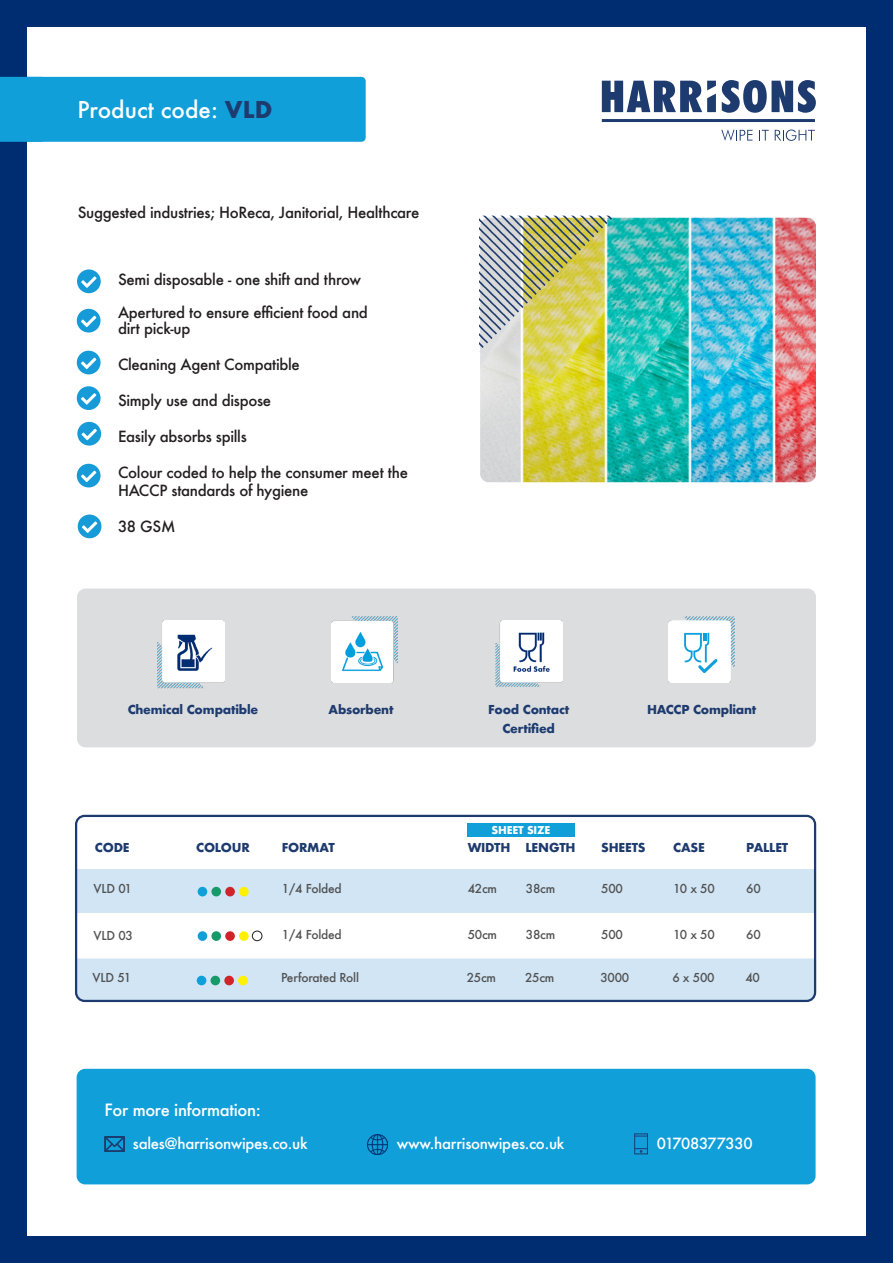
<style>
.page{position:relative;width:893px;height:1263px;background:#fff}
.page>*{position:absolute;margin:0;border:0;box-sizing:border-box;transform-origin:0 0}
.t1{font:500 22.5px "Futura";color:#fff}
.t2{font:500 16.5px "Futura";letter-spacing:-.02em;color:#fff}
.t3{font:500 15px/16.5px "Futura";letter-spacing:-.02em;color:#231f20}
.t4{font:500 15px "Futura";letter-spacing:-.02em;color:#fff}
.t5{font:700 12px "Futura";letter-spacing:-.02em;color:#1e3b6f}
.t6{font:500 12px "Futura";letter-spacing:-.02em;color:#525252}
.t7{font:700 10.5px "Futura";letter-spacing:-.02em;color:#fff}
.s1{font-weight:700;color:#1e3b6f}
</style>
<div class="page">
<div style="left:77px;top:269px;width:24px;height:24px;background:#169bd8;border-radius:50%"></div>
<svg style="left:81px;top:276px;width:16px;height:12px"></svg>
<div style="left:77px;top:309px;width:24px;height:24px;background:#169bd8;border-radius:50%"></div>
<svg style="left:81px;top:316px;width:15px;height:11px"></svg>
<div style="left:77px;top:351px;width:24px;height:23px;background:#169bd8;border-radius:50%"></div>
<svg style="left:81px;top:358px;width:15px;height:11px"></svg>
<div style="left:77px;top:386px;width:24px;height:24px;background:#169bd8;border-radius:50%"></div>
<svg style="left:81px;top:393px;width:15px;height:12px"></svg>
<div style="left:76px;top:869px;width:738px;height:44px;background:#d1e5f5"></div>
<div style="left:468px;top:823px;width:107px;height:14px;background:#119fda"></div>
<div style="left:77px;top:588px;width:739px;height:159px;background:#dcdddf;border-radius:9px"></div>
<img style="left:480px;top:218px;width:336px;height:264px">
<img style="left:669px;top:616px;width:66px;height:66px">
<img style="left:495px;top:620px;width:67px;height:67px">
<img style="left:331px;top:616px;width:66px;height:66px">
<img style="left:157px;top:620px;width:67px;height:69px">
<div style="left:77px;top:1069px;width:739px;height:115px;background:#119fda;border-radius:9px"></div>
<div style="left:198px;top:887px;width:9px;height:9px;background:#119fda;border-radius:50%"></div>
<div style="left:211px;top:887px;width:10px;height:9px;background:#179a69;border-radius:50%"></div>
<div style="left:225px;top:887px;width:10px;height:9px;background:#d1232a;border-radius:50%"></div>
<div style="left:239px;top:887px;width:10px;height:9px;background:#fff101;border-radius:50%"></div>
<div style="left:198px;top:931px;width:9px;height:10px;background:#119fda;border-radius:50%"></div>
<div style="left:211px;top:931px;width:10px;height:10px;background:#179a69;border-radius:50%"></div>
<div style="left:225px;top:931px;width:10px;height:10px;background:#d1232a;border-radius:50%"></div>
<div style="left:239px;top:931px;width:10px;height:10px;background:#fff101;border-radius:50%"></div>
<svg style="left:104px;top:1136px;width:21px;height:16px"></svg>
<img style="left:367px;top:1134px;width:21px;height:21px">
<div style="left:634px;top:1133px;width:14px;height:21px;border:1px solid #1e3b6f"></div>
<svg style="left:635px;top:1135px;width:12px;height:1px"></svg>
<svg style="left:635px;top:1148px;width:12px;height:4px"></svg>
<div style="left:674px;top:631px;width:54px;height:43px;background:#fff"></div>
<div style="left:77px;top:422px;width:24px;height:24px;background:#169bd8;border-radius:50%"></div>
<svg style="left:81px;top:429px;width:16px;height:11px"></svg>
<img style="left:479px;top:216px;width:136px;height:135px">
<svg style="left:684px;top:633px;width:34px;height:40px"></svg>
<div style="left:75px;top:958px;width:741px;height:44px;background:#d1e5f5"></div>
<div style="left:197px;top:976px;width:9px;height:9px;background:#119fda;border-radius:50%"></div>
<div style="left:211px;top:976px;width:9px;height:9px;background:#179a69;border-radius:50%"></div>
<div style="left:224px;top:976px;width:10px;height:9px;background:#d1232a;border-radius:50%"></div>
<div style="left:238px;top:976px;width:10px;height:9px;background:#fff101;border-radius:50%"></div>
<div style="left:77px;top:464px;width:24px;height:23px;background:#169bd8;border-radius:50%"></div>
<svg style="left:81px;top:471px;width:15px;height:11px"></svg>
<div style="left:252px;top:931px;width:10px;height:10px;border:1px solid #231f20;border-radius:50%"></div>
<div style="left:75px;top:815px;width:741px;height:187px;border:2px solid #1e3b6f;border-radius:9px"></div>
<div style="left:78px;top:514px;width:23px;height:24px;background:#169bd8;border-radius:50%"></div>
<svg style="left:82px;top:521px;width:15px;height:12px"></svg>
<div style="left:0;top:0;width:893px;height:26px;background:#002d72"></div>
<div style="left:0;top:1237px;width:893px;height:26px;background:#002d72"></div>
<div style="left:0;top:0;width:26px;height:1263px;background:#002d72"></div>
<div style="left:867px;top:0;width:26px;height:1263px;background:#002d72"></div>
<svg style="left:722px;top:80px;width:94px;height:33px"></svg>
<svg style="left:602px;top:81px;width:114px;height:31px"></svg>
<svg style="left:721px;top:129px;width:31px;height:12px"></svg>
<svg style="left:759px;top:130px;width:10px;height:11px"></svg>
<svg style="left:775px;top:130px;width:40px;height:11px"></svg>
<hr style="left:602px;top:119px;width:213px;height:3px;background:#1e3b6f">
<div style="left:0;top:77px;width:366px;height:65px;background:#119fda"></div>
<p class="t1" style="left:77px;top:94px;width:196px">Product code: <span class="s1">VLD</span></p>
<p class="t3" style="left:78px;top:204px;width:343px">Suggested industries; HoReca, Janitorial, Healthcare</p>
<p class="t3" style="left:118px;top:270px;width:245px">Semi disposable - one shift and throw</p>
<p class="t3" style="left:118px;top:303px;width:251px">Apertured to ensure efficient food and dirt pick-up</p>
<p class="t3" style="left:118px;top:356px;width:183px">Cleaning Agent Compatible</p>
<p class="t3" style="left:118px;top:392px;width:155px">Simply use and dispose</p>
<p class="t3" style="left:118px;top:428px;width:130px">Easily absorbs spills</p>
<p class="t3" style="left:118px;top:463px;width:292px;line-height:18px">Colour coded to help the consumer meet the<br>HACCP standards of hygiene</p>
<p class="t3" style="left:118px;top:518px;width:59px">38 GSM</p>
<p class="t5" style="left:128px;top:700px;width:132px">Chemical Compatible</p>
<p class="t5" style="left:329px;top:700px;width:66px">Absorbent</p>
<p class="t5" style="left:647px;top:700px;width:111px">HACCP Compliant</p>
<p class="t5" style="left:488px;top:700px;width:82px">Food Contact</p>
<p class="t5" style="left:502px;top:720px;width:54px">Certified</p>
<p class="t7" style="left:492px;top:823px;width:60px">SHEET SIZE</p>
<p class="t5" style="left:95px;top:839px;width:36px">CODE</p>
<p class="t5" style="left:196px;top:839px;width:55px">COLOUR</p>
<p class="t5" style="left:282px;top:839px;width:55px">FORMAT</p>
<p class="t5" style="left:468px;top:839px;width:44px">WIDTH</p>
<p class="t5" style="left:525px;top:839px;width:52px">LENGTH</p>
<p class="t5" style="left:601px;top:839px;width:46px">SHEETS</p>
<p class="t5" style="left:673px;top:839px;width:33px">CASE</p>
<p class="t5" style="left:746px;top:839px;width:44px">PALLET</p>
<p class="t6" style="left:94px;top:880px;width:40px">VLD 01</p>
<p class="t6" style="left:282px;top:880px;width:61px">1/4 Folded</p>
<p class="t6" style="left:468px;top:880px;width:31px">42cm</p>
<p class="t6" style="left:526px;top:880px;width:31px">38cm</p>
<p class="t6" style="left:601px;top:880px;width:23px">500</p>
<p class="t6" style="left:673px;top:880px;width:43px">10 x 50</p>
<p class="t6" style="left:746px;top:880px;width:16px">60</p>
<p class="t6" style="left:94px;top:927px;width:41px">VLD 03</p>
<p class="t6" style="left:282px;top:926px;width:61px">1/4 Folded</p>
<p class="t6" style="left:468px;top:926px;width:31px">50cm</p>
<p class="t6" style="left:526px;top:926px;width:31px">38cm</p>
<p class="t6" style="left:601px;top:926px;width:23px">500</p>
<p class="t6" style="left:673px;top:926px;width:43px">10 x 50</p>
<p class="t6" style="left:746px;top:926px;width:16px">60</p>
<p class="t6" style="left:93px;top:969px;width:40px">VLD 51</p>
<p class="t6" style="left:281px;top:969px;width:79px">Perforated Roll</p>
<p class="t6" style="left:467px;top:969px;width:31px">25cm</p>
<p class="t6" style="left:525px;top:969px;width:31px">25cm</p>
<p class="t6" style="left:600px;top:969px;width:30px">3000</p>
<p class="t6" style="left:672px;top:969px;width:44px">6 x 500</p>
<p class="t6" style="left:745px;top:969px;width:16px">40</p>
<p class="t2" style="left:105px;top:1098px;width:158px">For more information:</p>
<p class="t4" style="left:133px;top:1133px;width:176px">sales@harrisonwipes.co.uk</p>
<p class="t4" style="left:397px;top:1133px;width:169px">www.harrisonwipes.co.uk</p>
<p class="t4" style="left:657px;top:1133px;width:97px">01708377330</p>
</div>
